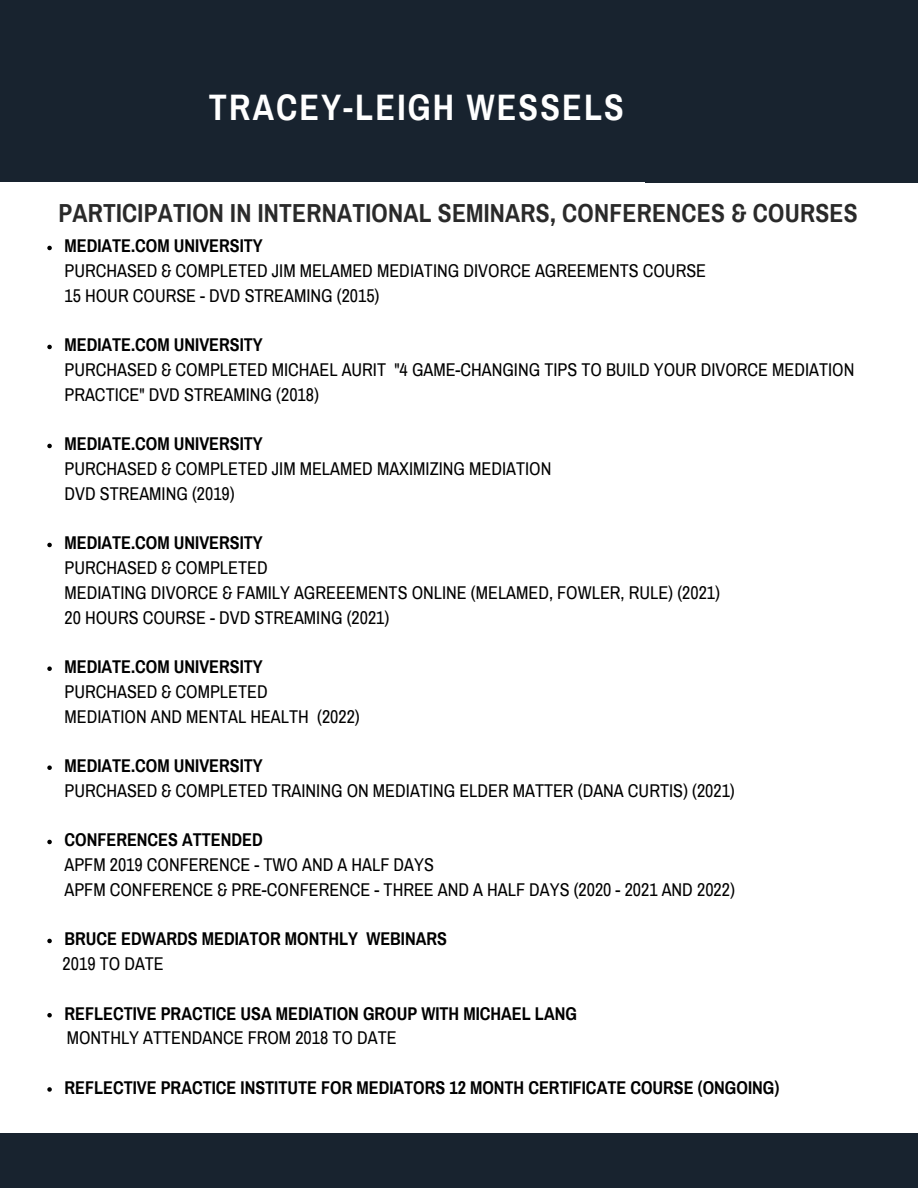
<style>
.page{position:relative;width:918px;height:1188px;background:#fff}
.page>*{position:absolute;margin:0;border:0;box-sizing:border-box;transform-origin:0 0}
.t1{font:700 36px "Archivo Narrow";letter-spacing:.06em;color:#fff}
.t2{font:700 25.5px "Archivo Narrow";letter-spacing:.01em;color:#2a2a2a}
.t3{font:18px/24.8px "Archivo Narrow";color:#000}
.t4{font:700 18px "Archivo Narrow";color:#000}
</style>
<div class="page">
<div style="left:0;top:0;width:653px;height:181px;background:#18232f"></div>
<div style="left:0;top:1133px;width:918px;height:55px;background:#18232f"></div>
<div style="left:645px;top:0;width:273px;height:182px;background:#18232f"></div>
<svg style="left:47px;top:246px;width:5px;height:4px"></svg>
<svg style="left:47px;top:345px;width:5px;height:4px"></svg>
<svg style="left:47px;top:444px;width:5px;height:4px"></svg>
<svg style="left:47px;top:543px;width:5px;height:4px"></svg>
<svg style="left:47px;top:666px;width:5px;height:5px"></svg>
<svg style="left:47px;top:765px;width:5px;height:5px"></svg>
<svg style="left:47px;top:840px;width:5px;height:4px"></svg>
<svg style="left:47px;top:939px;width:5px;height:4px"></svg>
<svg style="left:47px;top:1013px;width:5px;height:4px"></svg>
<svg style="left:47px;top:1087px;width:5px;height:5px"></svg>
<p class="t1" style="left:209px;top:89px;width:417px">TRACEY-LEIGH WESSELS</p>
<p class="t2" style="left:58px;top:200px;width:801px">PARTICIPATION IN INTERNATIONAL SEMINARS, CONFERENCES &amp; COURSES</p>
<p class="t4" style="left:65px;top:237px;width:200px">MEDIATE.COM UNIVERSITY</p>
<p class="t3" style="left:65px;top:259px;width:643px">PURCHASED &amp; COMPLETED JIM MELAMED MEDIATING DIVORCE AGREEMENTS COURSE</p>
<p class="t3" style="left:65px;top:284px;width:317px">15 HOUR COURSE - DVD STREAMING (2015)</p>
<p class="t4" style="left:65px;top:336px;width:200px">MEDIATE.COM UNIVERSITY</p>
<p class="t3" style="left:65px;top:358px;width:791px">PURCHASED &amp; COMPLETED MICHAEL AURIT "4 GAME-CHANGING TIPS TO BUILD YOUR DIVORCE MEDIATION<br>PRACTICE" DVD STREAMING (2018)</p>
<p class="t4" style="left:65px;top:435px;width:200px">MEDIATE.COM UNIVERSITY</p>
<p class="t3" style="left:65px;top:457px;width:488px">PURCHASED &amp; COMPLETED JIM MELAMED MAXIMIZING MEDIATION</p>
<p class="t3" style="left:65px;top:482px;width:172px">DVD STREAMING (2019)</p>
<p class="t4" style="left:65px;top:534px;width:200px">MEDIATE.COM UNIVERSITY</p>
<p class="t3" style="left:65px;top:556px;width:205px">PURCHASED &amp; COMPLETED</p>
<p class="t3" style="left:65px;top:581px;width:657px">MEDIATING DIVORCE &amp; FAMILY AGREEEMENTS ONLINE (MELAMED, FOWLER, RULE) (2021)</p>
<p class="t3" style="left:65px;top:605px;width:326px">20 HOURS COURSE - DVD STREAMING (2021)</p>
<p class="t4" style="left:65px;top:657px;width:200px">MEDIATE.COM UNIVERSITY</p>
<p class="t3" style="left:65px;top:680px;width:205px">PURCHASED &amp; COMPLETED</p>
<p class="t3" style="left:65px;top:704px;width:297px">MEDIATION AND MENTAL HEALTH (2022)</p>
<p class="t4" style="left:65px;top:756px;width:200px">MEDIATE.COM UNIVERSITY</p>
<p class="t3" style="left:65px;top:779px;width:672px">PURCHASED &amp; COMPLETED TRAINING ON MEDIATING ELDER MATTER (DANA CURTIS) (2021)</p>
<p class="t4" style="left:65px;top:831px;width:200px">CONFERENCES ATTENDED</p>
<p class="t3" style="left:65px;top:853px;width:371px">APFM 2019 CONFERENCE - TWO AND A HALF DAYS</p>
<p class="t3" style="left:65px;top:878px;width:672px">APFM CONFERENCE &amp; PRE-CONFERENCE - THREE AND A HALF DAYS (2020 - 2021 AND 2022)</p>
<p class="t4" style="left:65px;top:930px;width:384px">BRUCE EDWARDS MEDIATOR MONTHLY WEBINARS</p>
<p class="t3" style="left:63px;top:952px;width:103px">2019 TO DATE</p>
<p class="t4" style="left:65px;top:1004px;width:514px">REFLECTIVE PRACTICE USA MEDIATION GROUP WITH MICHAEL LANG</p>
<p class="t3" style="left:67px;top:1026px;width:331px">MONTHLY ATTENDANCE FROM 2018 TO DATE</p>
<p class="t4" style="left:65px;top:1078px;width:716px">REFLECTIVE PRACTICE INSTITUTE FOR MEDIATORS 12 MONTH CERTIFICATE COURSE (ONGOING)</p>
</div>
